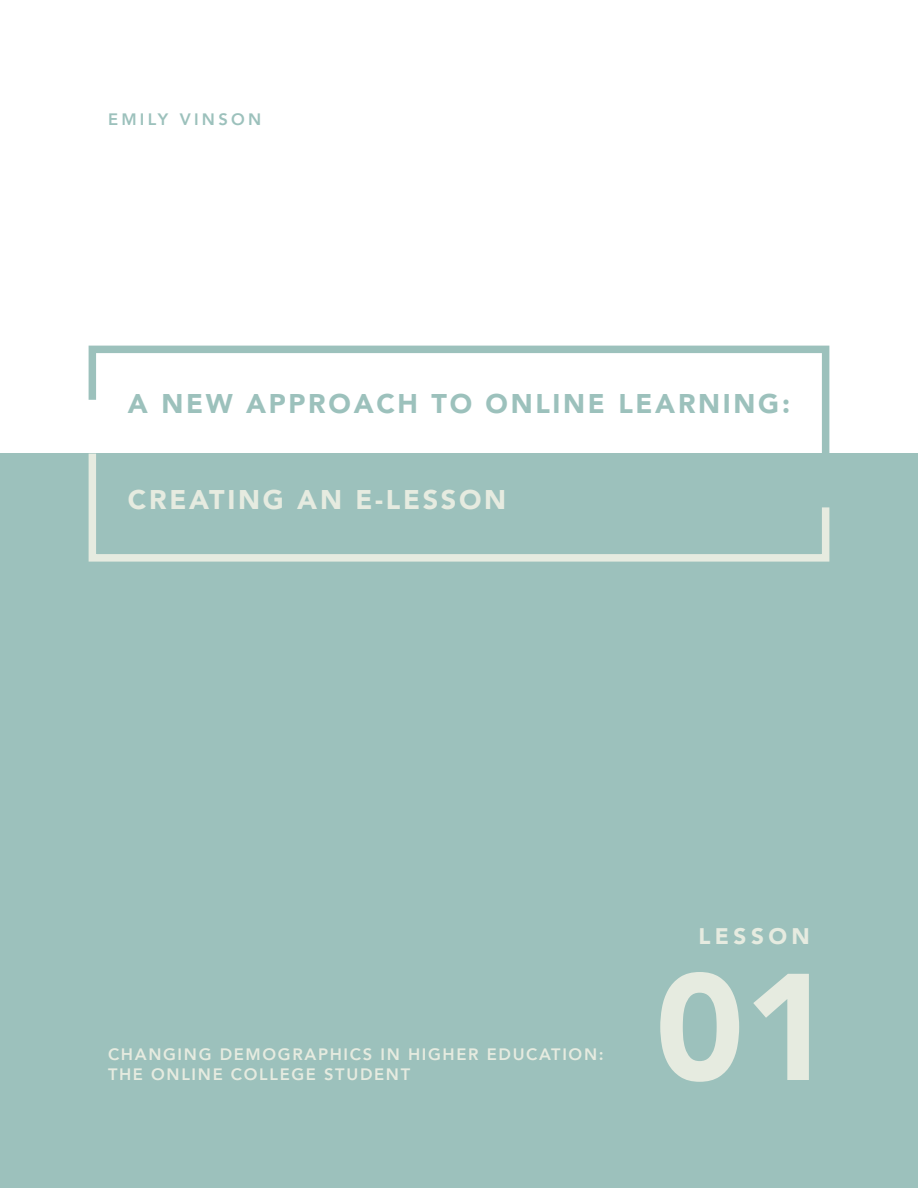
<style>
.page{position:relative;width:918px;height:1188px;background:#fff}
.page>*{position:absolute;margin:0;border:0;box-sizing:border-box;transform-origin:0 0}
.t1{font:900 150px "Avenir";color:#e6ebe0}
.t2{font:900 27px "Avenir";letter-spacing:.1em;color:#9cc1bc}
.t3{font:900 27px "Avenir";letter-spacing:.1em;color:#e6ebe0}
.t4{font:900 22.5px "Avenir";letter-spacing:.2em;color:#e6ebe0}
.t5{font:800 16.5px/19.8px "Avenir";letter-spacing:.1em;color:#e6ebe0}
.t6{font:800 16.5px "Avenir";letter-spacing:.2em;color:#9cc1bc}
</style>
<div class="page">
<div style="left:0;top:454px;width:918px;height:734px;background:#9cc1bc"></div>
<svg style="left:88px;top:345px;width:742px;height:101px"></svg>
<svg style="left:85px;top:446px;width:748px;height:116px"></svg>
<p class="t6" style="left:108px;top:108px;width:155px">EMILY VINSON</p>
<h2 class="t2" style="left:128px;top:386px;width:664px">A NEW APPROACH TO ONLINE LEARNING:</h2>
<h2 class="t3" style="left:128px;top:482px;width:380px">CREATING AN E-LESSON</h2>
<p class="t5" style="left:108px;top:1045px;width:497px">CHANGING DEMOGRAPHICS IN HIGHER EDUCATION:<br>THE ONLINE COLLEGE STUDENT</p>
<h3 class="t4" style="left:698px;top:921px;width:113px">LESSON</h3>
<h1 class="t1" style="left:655px;top:930px;width:179px">01</h1>
</div>
